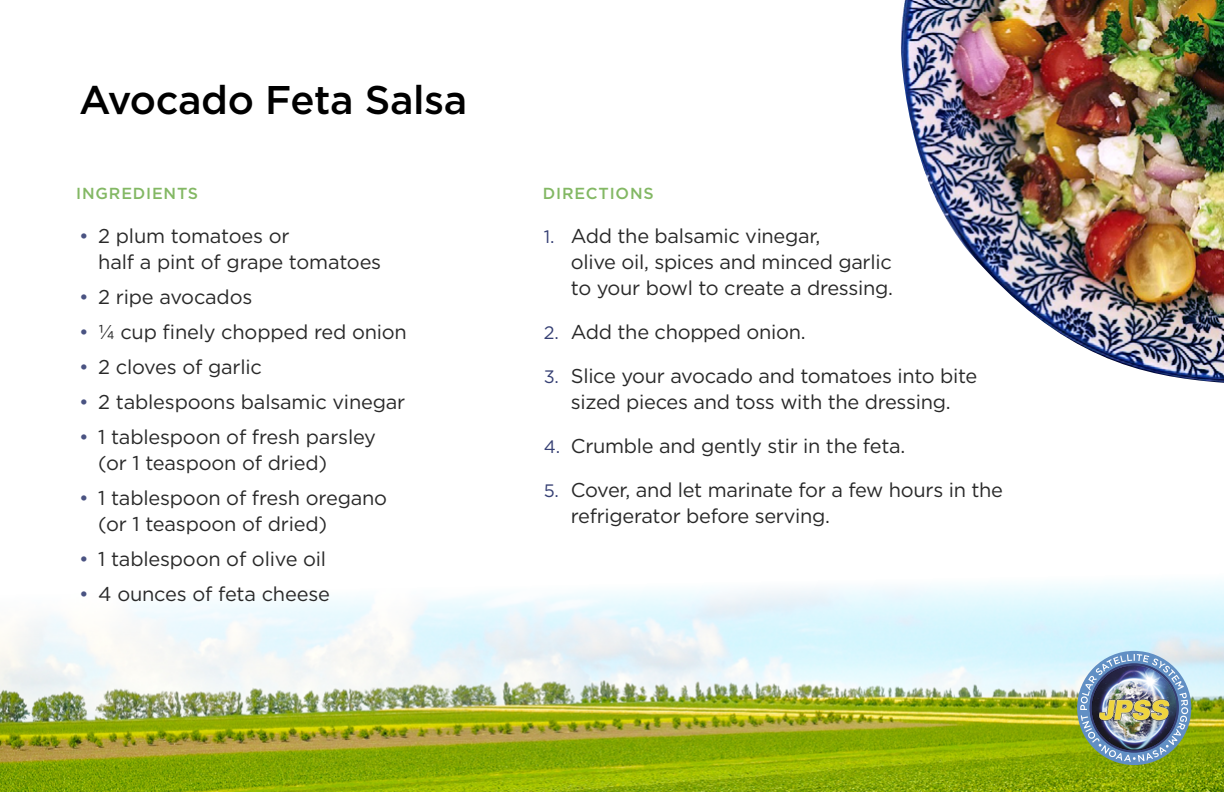
<style>
.page{position:relative;width:1224px;height:792px;background:#fff}
.page>*{position:absolute;margin:0;border:0;box-sizing:border-box;transform-origin:0 0}
.t1{font:500 40px "Gotham";letter-spacing:-.01em;color:#000}
.t2{font:20px/26px "Gotham";letter-spacing:-.015em;color:#292929}
.t3{font:500 16px "Gotham";letter-spacing:.05em;color:#83b864}
.s1{color:#4a5382}
.s2{font-size:18px;color:#364074}
</style>
<div class="page">
<img style="left:0;top:581px;width:1224px;height:211px">
<img style="left:900px;top:0;width:324px;height:383px">
<div style="left:1077px;top:651px;width:114px;height:114px;background:#618fc4;border-radius:50%"></div>
<img style="left:1080px;top:654px;width:108px;height:108px">
<h1 class="t1" style="left:79px;top:74px;width:390px">Avocado Feta Salsa</h1>
<h3 class="t3" style="left:76px;top:182px;width:123px">INGREDIENTS</h3>
<p class="t2" style="left:98px;top:222px;width:284px;text-indent:-19px"><span class="s1">•</span> 2 plum tomatoes or<br>half a pint of grape tomatoes</p>
<p class="t2" style="left:79px;top:283px;width:175px"><span class="s1">•</span> 2 ripe avocados</p>
<p class="t2" style="left:79px;top:318px;width:329px"><span class="s1">•</span> ¼ cup finely chopped red onion</p>
<p class="t2" style="left:79px;top:353px;width:184px"><span class="s1">•</span> 2 cloves of garlic</p>
<p class="t2" style="left:79px;top:388px;width:328px"><span class="s1">•</span> 2 tablespoons balsamic vinegar</p>
<p class="t2" style="left:98px;top:423px;width:279px;text-indent:-19px"><span class="s1">•</span> 1 tablespoon of fresh parsley (or 1 teaspoon of dried)</p>
<p class="t2" style="left:98px;top:484px;width:290px;text-indent:-19px"><span class="s1">•</span> 1 tablespoon of fresh oregano (or 1 teaspoon of dried)</p>
<p class="t2" style="left:79px;top:545px;width:248px"><span class="s1">•</span> 1 tablespoon of olive oil</p>
<p class="t2" style="left:79px;top:580px;width:252px"><span class="s1">•</span> 4 ounces of feta cheese</p>
<h3 class="t3" style="left:543px;top:182px;width:112px">DIRECTIONS</h3>
<p class="t2" style="left:571px;top:222px;width:324px;text-indent:-27px"><span class="s2">1.</span> Add the balsamic vinegar,<br>olive oil, spices and minced garlic to your bowl to create a dressing.</p>
<p class="t2" style="left:544px;top:318px;width:263px"><span class="s2">2.</span> Add the chopped onion.</p>
<p class="t2" style="left:544px;top:362px;width:435px;text-align:center"><span class="s2">3.</span> Slice your avocado and tomatoes into bite sized pieces and toss with the dressing.</p>
<p class="t2" style="left:544px;top:432px;width:363px"><span class="s2">4.</span> Crumble and gently stir in the feta.</p>
<p class="t2" style="left:571px;top:476px;width:434px;text-indent:-27px"><span class="s2">5.</span> Cover, and let marinate for a few hours in the refrigerator before serving.</p>
</div>
